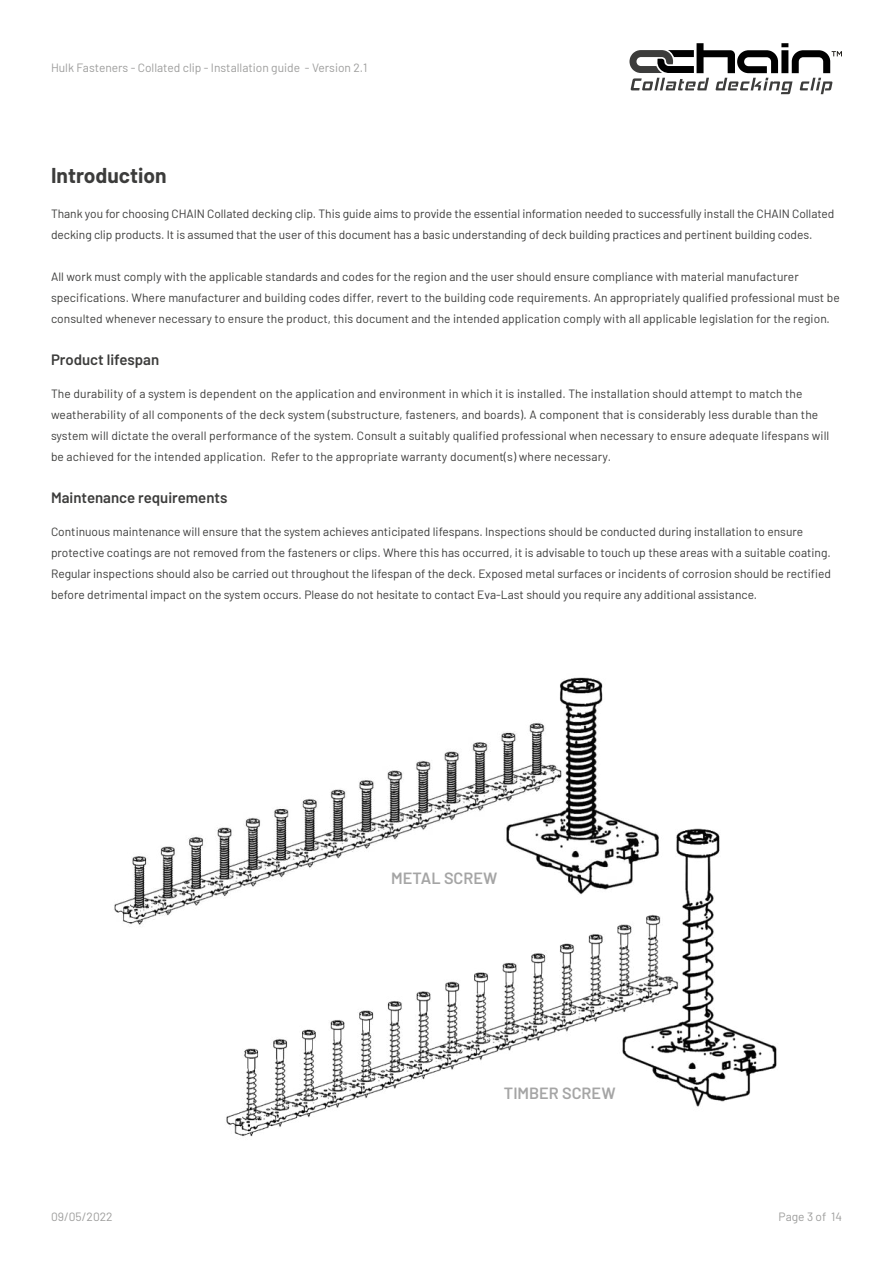
<style>
.page{position:relative;width:893px;height:1263px;background:#fff}
.page>*{position:absolute;margin:0;border:0;box-sizing:border-box;transform-origin:0 0}
.t1{font:700 21px "Barlow";color:#3c3c3b}
.t2{font:600 16.2px "Barlow";color:#a5a5a5}
.t3{font:600 15px "Barlow";color:#3c3c3b}
.t4{font:12px/21px "Barlow";color:#3c3c3b}
.t5{font:12px "Barlow";color:#9d9d9c}
</style>
<div class="page">
<svg style="left:629px;top:43px;width:213px;height:51px"></svg>
<img style="left:114px;top:677px;width:514px;height:248px">
<img style="left:225px;top:823px;width:552px;height:314px">
<p class="t5" style="left:51px;top:63px;width:318px">Hulk Fasteners - Collated clip - Installation guide - Version 2.1</p>
<h1 class="t1" style="left:51px;top:167px;width:117px">Introduction</h1>
<p class="t4" style="left:51px;top:204px;width:785px">Thank you for choosing CHAIN Collated decking clip. This guide aims to provide the essential information needed to successfully install the CHAIN Collated decking clip products. It is assumed that the user of this document has a basic understanding of deck building practices and pertinent building codes.</p>
<p class="t4" style="left:51px;top:267px;width:790px">All work must comply with the applicable standards and codes for the region and the user should ensure compliance with material manufacturer specifications. Where manufacturer and building codes differ, revert to the building code requirements. An appropriately qualified professional must be consulted whenever necessary to ensure the product, this document and the intended application comply with all applicable legislation for the region.</p>
<p class="t3" style="left:51px;top:354px;width:110px">Product lifespan</p>
<p class="t4" style="left:51px;top:384px;width:780px">The durability of a system is dependent on the application and environment in which it is installed. The installation should attempt to match the weatherability of all components of the deck system (substructure, fasteners, and boards). A component that is considerably less durable than the system will dictate the overall performance of the system. Consult a suitably qualified professional when necessary to ensure adequate lifespans will be achieved for the intended application. Refer to the appropriate warranty document(s) where necessary.</p>
<p class="t3" style="left:51px;top:492px;width:178px">Maintenance requirements</p>
<p class="t4" style="left:51px;top:522px;width:782px">Continuous maintenance will ensure that the system achieves anticipated lifespans. Inspections should be conducted during installation to ensure protective coatings are not removed from the fasteners or clips. Where this has occurred, it is advisable to touch up these areas with a suitable coating.<br>Regular inspections should also be carried out throughout the lifespan of the deck. Exposed metal surfaces or incidents of corrosion should be rectified before detrimental impact on the system occurs. Please do not hesitate to contact Eva-Last should you require any additional assistance.</p>
<h2 class="t2" style="left:391px;top:872px;width:108px">METAL SCREW</h2>
<h2 class="t2" style="left:504px;top:1088px;width:113px">TIMBER SCREW</h2>
<p class="t5" style="left:51px;top:1212px;width:63px">09/05/2022</p>
<p class="t5" style="left:779px;top:1211px;width:65px">Page 3 of 14</p>
</div>
